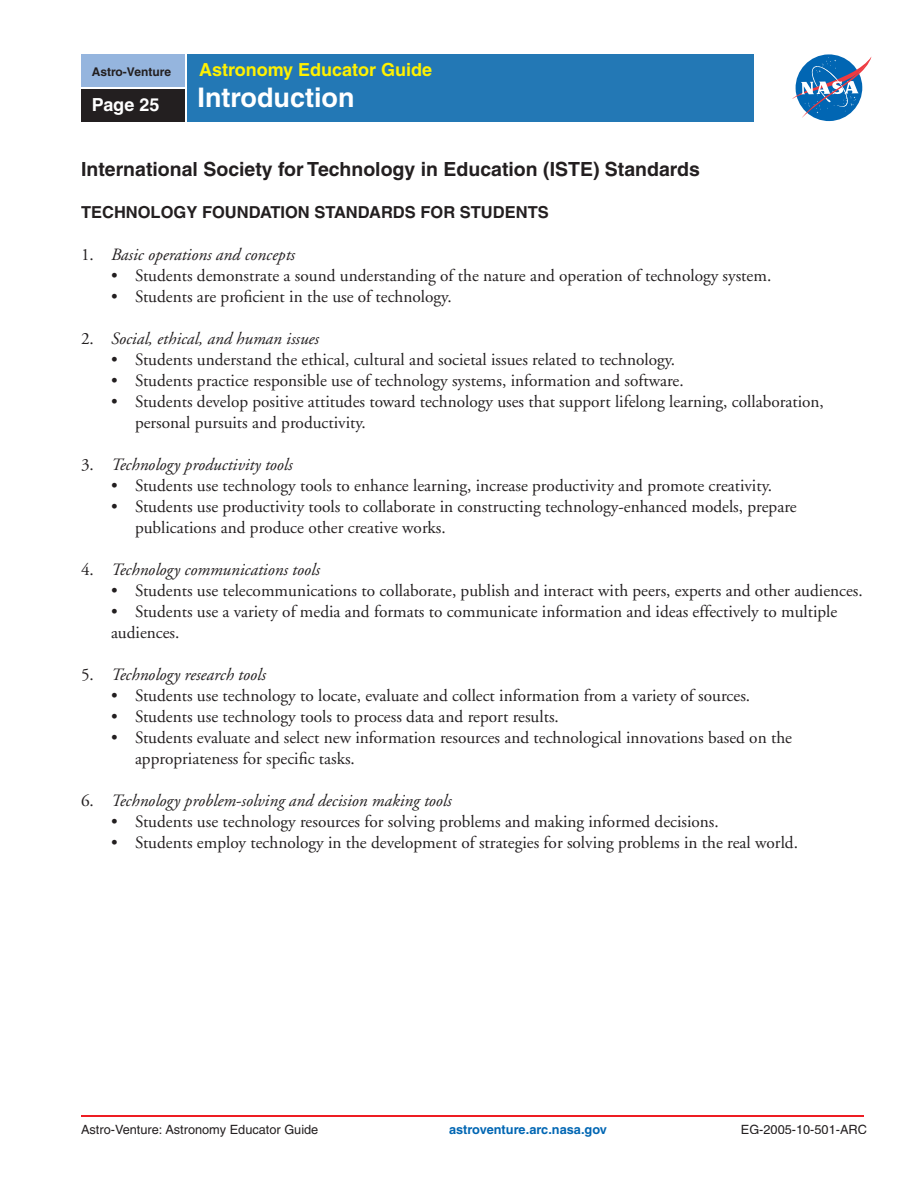
<style>
.page{position:relative;width:918px;height:1188px;background:#fff}
.page>*{position:absolute;margin:0;border:0;box-sizing:border-box;transform-origin:0 0}
.t1{font:700 27px "Helvetica";color:#fff}
.t2{font:700 19.5px "Helvetica";color:#231f20}
.t3{font:700 18px "Helvetica";color:#fff101}
.t4{font:700 18px "Helvetica";letter-spacing:-.005em;color:#fff}
.t5{font:17.25px/21px "Adobe Garamond";color:#231f20}
.t6{font:italic 17.25px "Adobe Garamond";color:#231f20}
.t7{font:700 16.5px "Helvetica";color:#231f20}
.t8{font:12.75px "Helvetica";color:#231f20}
.t9{font:700 12.75px "Helvetica";color:#0166b3}
.t10{font:700 12px "Helvetica";color:#231f20}
.s1{font-style:normal}
</style>
<div class="page">
<div style="left:186px;top:54px;width:568px;height:67px;background:#2378b5"></div>
<div style="left:81px;top:54px;width:105px;height:34px;background:#95b5de"></div>
<div style="left:81px;top:88px;width:105px;height:34px;background:#231f20"></div>
<svg style="left:792px;top:56px;width:80px;height:63px"></svg>
<hr style="left:81px;top:1115px;width:783px;height:2px;background:#ee1d23">
<hr style="left:81px;top:87px;width:105px;height:1px;background:#fff">
<hr style="left:185px;top:54px;width:2px;height:68px;background:#fff">
<p class="t3" style="left:199px;top:59px;width:235px">Astronomy Educator Guide</p>
<p class="t10" style="left:92px;top:65px;width:81px">Astro-Venture</p>
<p class="t4" style="left:92px;top:94px;width:69px">Page 25</p>
<p class="t1" style="left:198px;top:81px;width:158px">Introduction</p>
<p class="t2" style="left:81px;top:157px;width:620px">International Society for Technology in Education (ISTE) Standards</p>
<p class="t7" style="left:81px;top:202px;width:469px">TECHNOLOGY FOUNDATION STANDARDS FOR STUDENTS</p>
<p class="t6" style="left:81px;top:245px;width:216px"><span class="s1">1.</span> Basic operations and concepts</p>
<p class="t5" style="left:111px;top:265px;width:662px">• Students demonstrate a sound understanding of the nature and operation of technology system.</p>
<p class="t5" style="left:111px;top:286px;width:342px">• Students are proficient in the use of technology.</p>
<p class="t6" style="left:81px;top:329px;width:240px"><span class="s1">2.</span> Social, ethical, and human issues</p>
<p class="t5" style="left:111px;top:349px;width:566px">• Students understand the ethical, cultural and societal issues related to technology.</p>
<p class="t5" style="left:111px;top:370px;width:574px">• Students practice responsible use of technology systems, information and software.</p>
<p class="t5" style="left:135px;top:391px;width:690px;text-indent:-24px">• Students develop positive attitudes toward technology uses that support lifelong learning, collaboration, personal pursuits and productivity.</p>
<p class="t6" style="left:81px;top:455px;width:213px"><span class="s1">3.</span> Technology productivity tools</p>
<p class="t5" style="left:111px;top:475px;width:663px">• Students use technology tools to enhance learning, increase productivity and promote creativity.</p>
<p class="t5" style="left:135px;top:496px;width:663px;text-indent:-24px">• Students use productivity tools to collaborate in constructing technology-enhanced models, prepare publications and produce other creative works.</p>
<p class="t6" style="left:81px;top:560px;width:240px"><span class="s1">4.</span> Technology communications tools</p>
<p class="t5" style="left:111px;top:580px;width:753px">• Students use telecommunications to collaborate, publish and interact with peers, experts and other audiences.</p>
<p class="t5" style="left:111px;top:601px;width:728px">• Students use a variety of media and formats to communicate information and ideas effectively to multiple audiences.</p>
<p class="t6" style="left:81px;top:665px;width:186px"><span class="s1">5.</span> Technology research tools</p>
<p class="t5" style="left:111px;top:685px;width:641px">• Students use technology to locate, evaluate and collect information from a variety of sources.</p>
<p class="t5" style="left:111px;top:706px;width:449px">• Students use technology tools to process data and report results.</p>
<p class="t5" style="left:135px;top:727px;width:659px;text-indent:-24px">• Students evaluate and select new information resources and technological innovations based on the appropriateness for specific tasks.</p>
<p class="t6" style="left:81px;top:791px;width:372px"><span class="s1">6.</span> Technology problem-solving and decision making tools</p>
<p class="t5" style="left:111px;top:811px;width:609px">• Students use technology resources for solving problems and making informed decisions.</p>
<p class="t5" style="left:111px;top:832px;width:689px">• Students employ technology in the development of strategies for solving problems in the real world.</p>
<p class="t8" style="left:81px;top:1122px;width:239px">Astro-Venture: Astronomy Educator Guide</p>
<p class="t9" style="left:449px;top:1121px;width:159px">astroventure.arc.nasa.gov</p>
<p class="t8" style="left:741px;top:1122px;width:128px">EG-2005-10-501-ARC</p>
</div>
